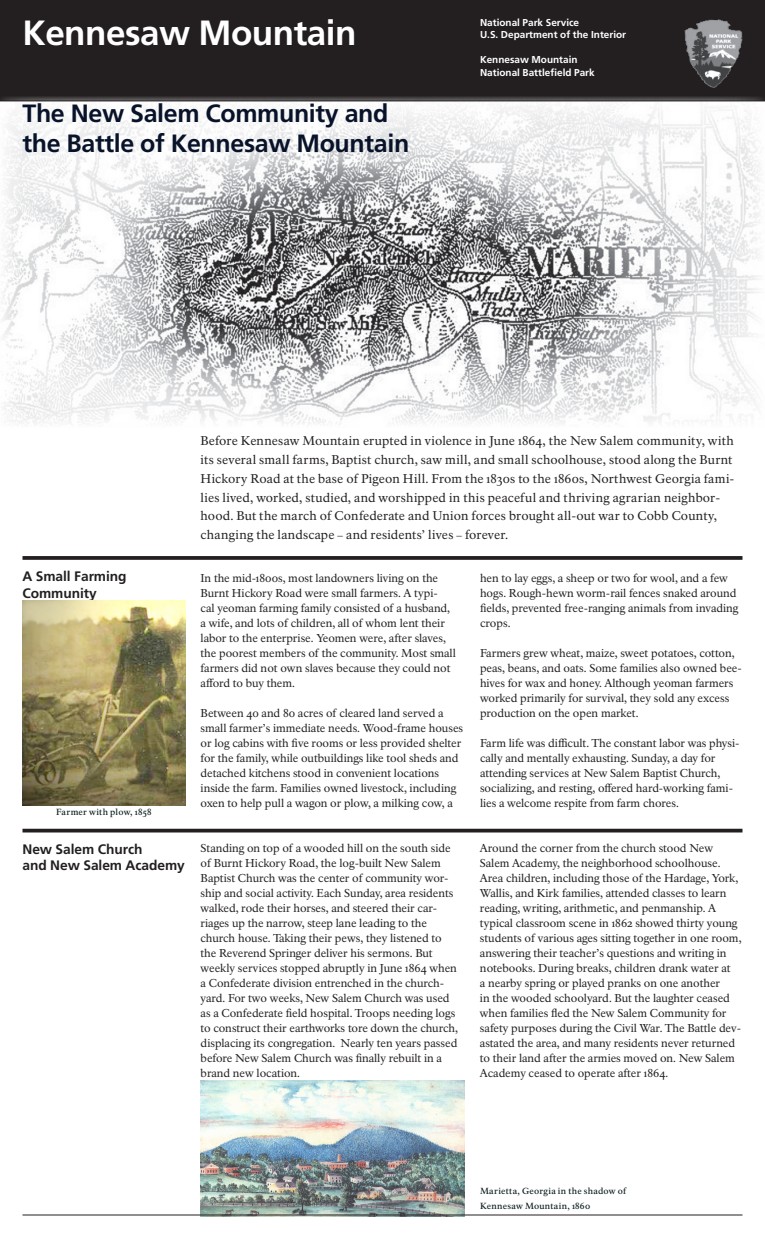
<style>
.page{position:relative;width:765px;height:1260px;background:#fff}
.page>*{position:absolute;margin:0;border:0;box-sizing:border-box;transform-origin:0 0}
.t1{font:700 35px "Frutiger LT Std";letter-spacing:-.015em;color:#fff}
.t2{font:700 25px/30px "Frutiger LT Std";letter-spacing:-.015em;color:#08132a}
.t3{font:700 13.75px/16.2px "Frutiger LT Std";letter-spacing:-.005em;color:#231f20}
.t4{font:12.5px/18.8px "NPS Rawlinson OT Old";letter-spacing:.01em;color:#231f20}
.t5{font:11.25px/15px "NPS Rawlinson OT Old";letter-spacing:-.005em;color:#231f20}
.t6{font:700 10px/12.5px "Frutiger LT Std";color:#fff}
.t7{font:500 8.75px/15px "NPS Rawlinson OT Old";letter-spacing:.025em;color:#0b1d1d}
.s1{font-size:11.25px}
</style>
<div class="page">
<img style="left:0;top:101px;width:765px;height:324px">
<svg style="left:0;top:0;width:765px;height:101px;background:#282425"></svg>
<svg style="left:22px;top:556px;width:720px;height:4px;background:#302c2d"></svg>
<img style="left:22px;top:600px;width:164px;height:205px">
<hr style="left:22px;top:829px;width:720px;height:3px;background:#231f20">
<img style="left:201px;top:1080px;width:264px;height:137px">
<hr style="left:22px;top:1215px;width:720px;height:1px;background:#231f20">
<h1 class="t1" style="left:22px;top:12px;width:335px">Kennesaw Mountain</h1>
<p class="t6" style="left:480px;top:16px;width:148px">National Park Service<br>U.S. Department of the Interior</p>
<p class="t6" style="left:480px;top:53px;width:116px">Kennesaw Mountain<br>National Battlefield Park</p>
<h2 class="t2" style="left:22px;top:99px;width:388px">The New Salem Community and the Battle of Kennesaw Mountain</h2>
<p class="t3" style="left:22px;top:569px;width:106px">A Small Farming<br>Community</p>
<p class="t7" style="left:56px;top:805px;width:97px">Farmer with plow, 1858</p>
<p class="t4" style="left:201px;top:432px;width:535px">Before Kennesaw Mountain erupted in violence in June 1864, the New Salem community, with its several small farms, Baptist church, saw mill, and small schoolhouse, stood along the Burnt Hickory Road at the base of Pigeon Hill. From the 1830s to the 1860s, Northwest Georgia fami&shy;lies lived, worked, studied, and worshipped in this peaceful and thriving agrarian neighbor&shy;hood. But the march of Confederate and Union forces brought all-out war to Cobb County, changing the landscape <span class="s1">–</span> and residents’ lives <span class="s1">–</span> forever.</p>
<p class="t5" style="left:201px;top:571px;width:257px">In the mid-1800s, most landowners living on the Burnt Hickory Road were small farmers. A typi-<br>cal yeoman farming family consisted of a husband, a wife, and lots of children, all of whom lent their labor to the enterprise. Yeomen were, after slaves, the poorest members of the community. Most small farmers did not own slaves because they could not afford to buy them.</p>
<p class="t5" style="left:201px;top:706px;width:264px">Between 40 and 80 acres of cleared land served a small farmer’s immediate needs. Wood-frame houses or log cabins with five rooms or less provided shelter for the family, while outbuildings like tool sheds and detached kitchens stood in convenient locations inside the farm. Families owned livestock, including oxen to help pull a wagon or plow, a milking cow, a</p>
<p class="t5" style="left:480px;top:571px;width:260px">hen to lay eggs, a sheep or two for wool, and a few hogs. Rough-hewn worm-rail fences snaked around fields, prevented free-ranging animals from invading crops.</p>
<p class="t5" style="left:480px;top:646px;width:263px">Farmers grew wheat, maize, sweet potatoes, cotton, peas, beans, and oats. Some families also owned bee&shy;hives for wax and honey. Although yeoman farmers worked primarily for survival, they sold any excess production on the open market.</p>
<p class="t5" style="left:480px;top:736px;width:261px">Farm life was difficult. The constant labor was physi&shy;cally and mentally exhausting. Sunday, a day for attending services at New Salem Baptist Church, socializing, and resting, offered hard-working fami&shy;lies a welcome respite from farm chores.</p>
<p class="t3" style="left:22px;top:841px;width:164px">New Salem Church<br>and New Salem Academy</p>
<p class="t5" style="left:201px;top:841px;width:259px">Standing on top of a wooded hill on the south side of Burnt Hickory Road, the log-built New Salem Baptist Church was the center of community wor&shy;ship and social activity. Each Sunday, area residents walked, rode their horses, and steered their car&shy;riages up the narrow, steep lane leading to the church house. Taking their pews, they listened to the Reverend Springer deliver his sermons. But weekly services stopped abruptly in June 1864 when a Confederate division entrenched in the church&shy;yard. For two weeks, New Salem Church was used as a Confederate field hospital. Troops needing logs to construct their earthworks tore down the church, displacing its congregation. Nearly ten years passed before New Salem Church was finally rebuilt in a brand new location.</p>
<p class="t5" style="left:480px;top:841px;width:263px">Around the corner from the church stood New Salem Academy, the neighborhood schoolhouse.<br>Area children, including those of the Hardage, York, Wallis, and Kirk families, attended classes to learn reading, writing, arithmetic, and penmanship. A typical classroom scene in 1862 showed thirty young students of various ages sitting together in one room, answering their teacher’s questions and writing in notebooks. During breaks, children drank water at<br>a nearby spring or played pranks on one another<br>in the wooded schoolyard. But the laughter ceased when families fled the New Salem Community for safety purposes during the Civil War. The Battle dev&shy;astated the area, and many residents never returned to their land after the armies moved on. New Salem Academy ceased to operate after 1864.</p>
<p class="t7" style="left:480px;top:1184px;width:148px">Marietta, Georgia in the shadow of<br>Kennesaw Mountain, 1860</p>
</div>
